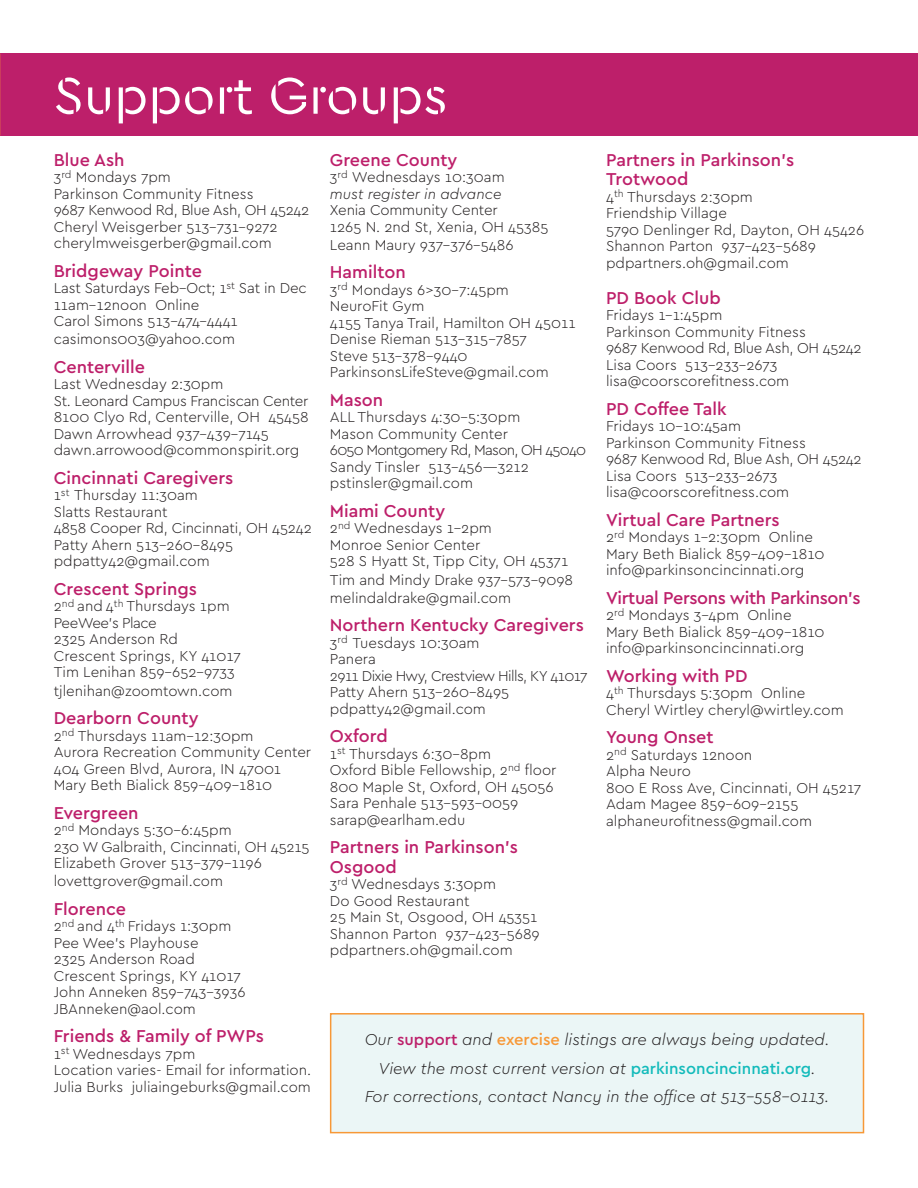
<style>
.page{position:relative;width:918px;height:1188px;background:#fff}
.page>*{position:absolute;margin:0;border:0;box-sizing:border-box;transform-origin:0 0}
.t1{font:54px "Cera Stencil PRO";color:#fff}
.t2{font:500 18px/19.5px "Cera PRO";color:#bd1f6a}
.t3{font:500 18px "Cera PRO";letter-spacing:-.02em;color:#bd1f6a}
.t4{font:italic 300 16.5px/28.5px "Cera PRO";color:#231f20;text-align:center}
.t5{font:300 15px/16.5px "Cera PRO";color:#231f20}
.t6{font:italic 300 15px/16.5px "Cera PRO";color:#231f20}
.s1{font-style:normal}
.s2{font-weight:500;font-style:normal;color:#bd1f6a}
.s3{font-weight:500;font-style:normal;color:#f79837}
.s4{font-weight:500;font-style:normal;color:#14bbbb}
</style>
<div class="page">
<div style="left:0;top:53px;width:918px;height:83px;background:#bd1f6a"></div>
<div style="left:331px;top:1014px;width:532px;height:119px;background:#ebf6f6"></div>
<div style="left:330px;top:1013px;width:534px;height:120px;border:2px solid #f79837"></div>
<h1 class="t1" style="left:54px;top:60px;width:396px">Support Groups</h1>
<p class="t2" style="left:54px;top:149px;width:72px">Blue Ash</p>
<p class="t5" style="left:54px;top:168px;width:257px">3<sup>rd</sup> Mondays 7pm<br>Parkinson Community Fitness<br>9687 Kenwood Rd, Blue Ash, OH 45242<br>Cheryl Weisgerber 513-731-9272 cherylmweisgerber@gmail.com</p>
<p class="t2" style="left:54px;top:260px;width:150px">Bridgeway Pointe</p>
<p class="t5" style="left:54px;top:279px;width:255px">Last Saturdays Feb–Oct; 1<sup>st</sup> Sat in Dec<br>11am–12noon Online<br>Carol Simons 513-474-4441</p>
<p class="t5" style="left:54px;top:330px;width:183px">casimons003@yahoo.com</p>
<p class="t2" style="left:54px;top:356px;width:93px">Centerville</p>
<p class="t5" style="left:54px;top:375px;width:257px">Last Wednesday 2:30pm<br>St. Leonard Campus Franciscan Center<br>8100 Clyo Rd, Centerville, OH 45458<br>Dawn Arrowhead 937-439-7145 dawn.arrowood@commonspirit.org</p>
<p class="t2" style="left:54px;top:467px;width:181px">Cincinnati Caregivers</p>
<p class="t5" style="left:54px;top:486px;width:260px">1<sup>st</sup> Thursday 11:30am<br>Slatts Restaurant<br>4858 Cooper Rd, Cincinnati, OH 45242<br>Patty Ahern 513-260-8495 pdpatty42@gmail.com</p>
<p class="t2" style="left:54px;top:578px;width:145px">Crescent Springs</p>
<p class="t5" style="left:54px;top:597px;width:188px">2<sup>nd</sup> and 4<sup>th</sup> Thursdays 1pm<br>PeeWee's Place<br>2325 Anderson Rd<br>Crescent Springs, KY 41017<br>Tim Lenihan 859-652-9733</p>
<p class="t5" style="left:54px;top:682px;width:180px">tjlenihan@zoomtown.com</p>
<p class="t2" style="left:54px;top:708px;width:146px">Dearborn County</p>
<p class="t5" style="left:54px;top:727px;width:259px">2<sup>nd</sup> Thursdays 11am–12:30pm<br>Aurora Recreation Community Center<br>404 Green Blvd, Aurora, IN 47001<br>Mary Beth Bialick 859-409-1810</p>
<p class="t2" style="left:54px;top:802px;width:86px">Evergreen</p>
<p class="t5" style="left:54px;top:821px;width:257px">2<sup>nd</sup> Mondays 5:30–6:45pm<br>230 W Galbraith, Cincinnati, OH 45215<br>Elizabeth Grover 513-379-1196</p>
<p class="t5" style="left:54px;top:873px;width:171px">lovettgrover@gmail.com</p>
<p class="t2" style="left:54px;top:898px;width:74px">Florence</p>
<p class="t5" style="left:54px;top:918px;width:193px">2<sup>nd</sup> and 4<sup>th</sup> Fridays 1:30pm<br>Pee Wee's Playhouse<br>2325 Anderson Road<br>Crescent Springs, KY 41017<br>John Anneken 859-743-3936<br>JBAnneken@aol.com</p>
<p class="t2" style="left:54px;top:1026px;width:212px">Friends &amp; Family of PWPs</p>
<p class="t5" style="left:54px;top:1045px;width:259px">1<sup>st</sup> Wednesdays 7pm<br>Location varies- Email for information.<br>Julia Burks juliaingeburks@gmail.com</p>
<p class="t2" style="left:330px;top:149px;width:129px">Greene County</p>
<p class="t6" style="left:330px;top:168px;width:176px"><span class="s1">3</span><sup>rd</sup> <span class="s1">Wednesdays 10:30am </span>must register in advance</p>
<p class="t5" style="left:330px;top:201px;width:220px">Xenia Community Center<br>1265 N. 2nd St, Xenia, OH 45385</p>
<p class="t5" style="left:330px;top:236px;width:185px">Leann Maury 937-376-5486</p>
<p class="t2" style="left:330px;top:262px;width:77px">Hamilton</p>
<p class="t5" style="left:330px;top:281px;width:247px">3<sup>rd</sup> Mondays 6&gt;30-7:45pm<br>NeuroFit Gym<br>4155 Tanya Trail, Hamilton OH 45011<br>Denise Rieman 513-315-7857<br>Steve 513-378-9440<br>ParkinsonsLifeSteve@gmail.com</p>
<p class="t2" style="left:330px;top:389px;width:55px">Mason</p>
<p class="t5" style="left:330px;top:408px;width:258px">ALL Thursdays 4:30-5:30pm<br>Mason Community Center<br>6050 Montgomery Rd, Mason, OH 45040<br>Sandy Tinsler 513-456—3212 pstinsler@gmail.com</p>
<p class="t2" style="left:330px;top:500px;width:117px">Miami County</p>
<p class="t5" style="left:330px;top:519px;width:240px">2<sup>nd</sup> Wednesdays 1–2pm<br>Monroe Senior Center<br>528 S Hyatt St, Tipp City, OH 45371</p>
<p class="t5" style="left:330px;top:570px;width:245px;line-height:18.3px">Tim and Mindy Drake 937-573-9098 melindaldrake@gmail.com</p>
<p class="t2" style="left:330px;top:615px;width:255px">Northern Kentucky Caregivers</p>
<p class="t5" style="left:330px;top:634px;width:259px">3<sup>rd</sup> Tuesdays 10:30am<br>Panera<br>2911 Dixie Hwy, Crestview Hills, KY 41017<br>Patty Ahern 513-260-8495 pdpatty42@gmail.com</p>
<p class="t2" style="left:330px;top:726px;width:59px">Oxford</p>
<p class="t5" style="left:330px;top:745px;width:228px">1<sup>st</sup> Thursdays 6:30–8pm<br>Oxford Bible Fellowship, 2<sup>nd</sup> floor<br>800 Maple St, Oxford, OH 45056<br>Sara Penhale 513-593-0059 sarap@earlham.edu</p>
<p class="t2" style="left:330px;top:837px;width:190px">Partners in Parkinson's<br>Osgood</p>
<p class="t5" style="left:330px;top:876px;width:211px">3<sup>rd</sup> Wednesdays 3:30pm<br>Do Good Restaurant<br>25 Main St, Osgood, OH 45351<br>Shannon Parton 937-423-5689 pdpartners.oh@gmail.com</p>
<p class="t2" style="left:606px;top:149px;width:190px">Partners in Parkinson's<br>Trotwood</p>
<p class="t5" style="left:606px;top:188px;width:260px">4<sup>th</sup> Thursdays 2:30pm<br>Friendship Village<br>5790 Denlinger Rd, Dayton, OH 45426<br>Shannon Parton 937-423-5689 pdpartners.oh@gmail.com</p>
<p class="t2" style="left:606px;top:287px;width:116px">PD Book Club</p>
<p class="t5" style="left:606px;top:306px;width:257px">Fridays 1–1:45pm<br>Parkinson Community Fitness<br>9687 Kenwood Rd, Blue Ash, OH 45242<br>Lisa Coors 513-233-2673 lisa@coorscorefitness.com</p>
<p class="t2" style="left:606px;top:398px;width:122px">PD Coffee Talk</p>
<p class="t5" style="left:606px;top:417px;width:257px">Fridays 10–10:45am<br>Parkinson Community Fitness<br>9687 Kenwood Rd, Blue Ash, OH 45242<br>Lisa Coors 513-233-2673 lisa@coorscorefitness.com</p>
<p class="t2" style="left:606px;top:509px;width:175px">Virtual Care Partners</p>
<p class="t5" style="left:606px;top:528px;width:220px">2<sup>rd</sup> Mondays 1–2:30pm Online<br>Mary Beth Bialick 859-409-1810 info@parkinsoncincinnati.org</p>
<p class="t3" style="left:606px;top:586px;width:256px">Virtual Persons with Parkinson's</p>
<p class="t5" style="left:606px;top:606px;width:220px">2<sup>rd</sup> Mondays 3–4pm Online<br>Mary Beth Bialick 859-409-1810 info@parkinsoncincinnati.org</p>
<p class="t2" style="left:606px;top:665px;width:143px">Working with PD</p>
<p class="t5" style="left:606px;top:684px;width:239px">4<sup>th</sup> Thursdays 5:30pm Online<br>Cheryl Wirtley cheryl@wirtley.com</p>
<p class="t2" style="left:606px;top:726px;width:109px">Young Onset</p>
<p class="t5" style="left:606px;top:746px;width:257px">2<sup>nd</sup> Saturdays 12noon<br>Alpha Neuro<br>800 E Ross Ave, Cincinnati, OH 45217<br>Adam Magee 859-609-2155 alphaneurofitness@gmail.com</p>
<p class="t4" style="left:365px;top:1025px;width:466px">Our <span class="s2">support</span> and <span class="s3">exercise</span> listings are always being updated.<br>View the most current version at <span class="s4">parkinsoncincinnati.org</span>.<br>For corrections, contact Nancy in the office at 513-558-0113.</p>
</div>
